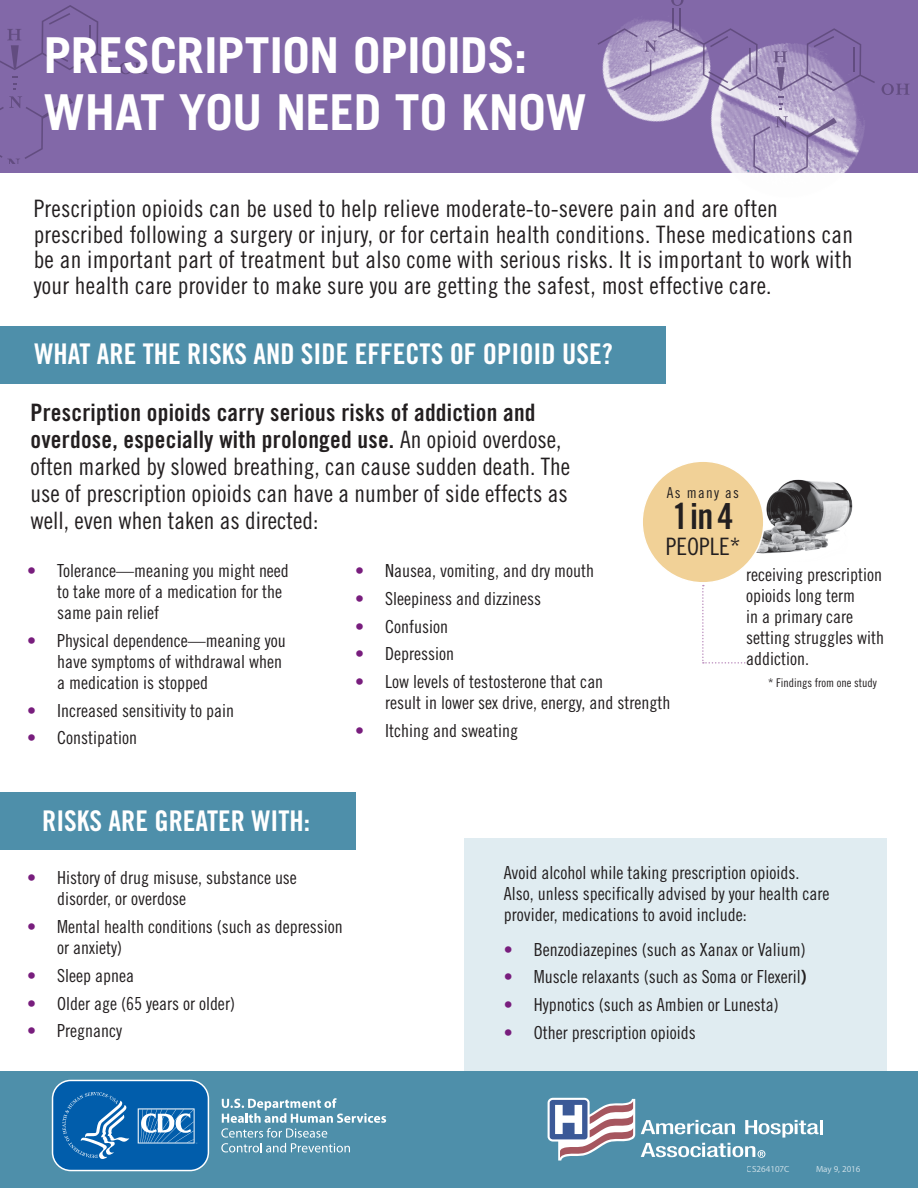
<style>
.page{position:relative;width:918px;height:1188px;background:#fff}
.page>*{position:absolute;margin:0;border:0;box-sizing:border-box;transform-origin:0 0}
.t1{font:700 49.5px/57px "Trade Gothic LT Std";letter-spacing:-.015em;color:#fff}
.t2{font:36px "Trade Gothic LT Std Bd Cn 20";color:#231f20}
.t3{font:28.5px "Trade Gothic LT Std Bd Cn 20";color:#fff}
.t4{font:24px/25.5px "Trade Gothic LT Std Cn 18";letter-spacing:.01em;color:#231f20}
.t5{font:24px/27px "Trade Gothic LT Std Bd Cn 20";letter-spacing:.01em;color:#231f20}
.t6{font:18px/21px "Trade Gothic LT Std Cn 18";color:#231f20}
.t7{font:15px "Trade Gothic LT Std Cn 18";letter-spacing:.09em;color:#231f20}
.t8{font:12px "Trade Gothic LT Std Cn 18";color:#231f20}
.t9{font:9px "Myriad Pro";color:#fff}
.s1{font-family:"Trade Gothic LT Std Cn 18"}
.s2{color:#781d7d}
.s3{font-family:"Trade Gothic LT Std Bd 2"}
</style>
<div class="page">
<div style="left:0;top:792px;width:355px;height:57px;background:#4e8faa"></div>
<div style="left:0;top:0;width:918px;height:172px;background:#8268a8"></div>
<svg style="left:119px;top:62px;width:29px;height:12px"></svg>
<svg style="left:0;top:96px;width:73px;height:67px"></svg>
<svg style="left:0;top:5px;width:113px;height:65px"></svg>
<svg style="left:12px;top:76px;width:5px;height:14px"></svg>
<img style="left:675px;top:88px;width:233px;height:85px">
<img style="left:607px;top:91px;width:128px;height:50px">
<svg style="left:882px;top:83px;width:28px;height:12px"></svg>
<svg style="left:598px;top:0;width:277px;height:91px"></svg>
<svg style="left:779px;top:104px;width:4px;height:6px"></svg>
<svg style="left:747px;top:116px;width:90px;height:57px"></svg>
<div style="left:0;top:1071px;width:918px;height:117px;background:#4e8faa"></div>
<div style="left:0;top:327px;width:666px;height:57px;background:#4e8faa"></div>
<svg style="left:221px;top:1098px;width:165px;height:54px"></svg>
<svg style="left:51px;top:1079px;width:159px;height:93px"></svg>
<div style="left:464px;top:838px;width:423px;height:233px;background:#e0ecf1"></div>
<img style="left:756px;top:479px;width:97px;height:75px">
<svg style="left:702px;top:585px;width:44px;height:79px"></svg>
<div style="left:642px;top:461px;width:122px;height:122px;background:#f1d197;border-radius:50%"></div>
<div style="left:641px;top:460px;width:124px;height:124px;border:2px solid #fff;border-radius:50%"></div>
<hr style="left:820px;top:1120px;width:3px;height:14px;background:#fff">
<svg style="left:548px;top:1098px;width:87px;height:63px"></svg>
<svg style="left:641px;top:1120px;width:178px;height:38px"></svg>
<h1 class="t1" style="left:44px;top:26px;width:545px">PRESCRIPTION OPIOIDS:<br>WHAT YOU NEED TO KNOW</h1>
<p class="t4" style="left:34px;top:196px;width:821px">Prescription opioids can be used to help relieve moderate-to-severe pain and are often prescribed following a surgery or injury, or for certain health conditions. These medications can be an important part of treatment but also come with serious risks. It is important to work with your health care provider to make sure you are getting the safest, most effective care.</p>
<h3 class="t3" style="left:35px;top:337px;width:580px">WHAT ARE THE RISKS AND SIDE EFFECTS OF OPIOID USE?</h3>
<h3 class="t5" style="left:31px;top:399px;width:532px">Prescription opioids carry serious risks of addiction and overdose, especially with prolonged use. <span class="s1">An opioid overdose,</span></h3>
<h3 class="t4" style="left:31px;top:453px;width:541px;line-height:27px;text-align:justify">often marked by slowed breathing, can cause sudden death. The use of prescription opioids can have a number of side effects as well, even when taken as directed:</h3>
<p class="t7" style="left:667px;top:483px;width:74px">As many as</p>
<h2 class="t2" style="left:673px;top:494px;width:62px">1 in 4</h2>
<h3 class="t4" style="left:666px;top:534px;width:76px">PEOPLE*</h3>
<p class="t6" style="left:57px;top:560px;width:233px;text-indent:-30px"><span class="s2">•</span> Tolerance—meaning you might need to take more of a medication for the same pain relief</p>
<p class="t6" style="left:57px;top:630px;width:230px;text-indent:-30px"><span class="s2">•</span> Physical dependence—meaning you have symptoms of withdrawal when a medication is stopped</p>
<p class="t6" style="left:27px;top:700px;width:208px"><span class="s2">•</span> Increased sensitivity to pain</p>
<p class="t6" style="left:27px;top:727px;width:111px"><span class="s2">•</span> Constipation</p>
<p class="t6" style="left:355px;top:560px;width:240px"><span class="s2">•</span> Nausea, vomiting, and dry mouth</p>
<p class="t6" style="left:355px;top:588px;width:187px"><span class="s2">•</span> Sleepiness and dizziness</p>
<p class="t6" style="left:355px;top:616px;width:94px"><span class="s2">•</span> Confusion</p>
<p class="t6" style="left:355px;top:643px;width:100px"><span class="s2">•</span> Depression</p>
<p class="t6" style="left:385px;top:671px;width:287px;text-indent:-30px"><span class="s2">•</span> Low levels of testosterone that can<br>result in lower sex drive, energy, and strength</p>
<p class="t6" style="left:355px;top:720px;width:164px"><span class="s2">•</span> Itching and sweating</p>
<p class="t6" style="left:746px;top:564px;width:139px">receiving prescription opioids long term<br>in a primary care setting struggles with addiction.</p>
<p class="t8" style="left:768px;top:675px;width:110px">* Findings from one study</p>
<h3 class="t3" style="left:42px;top:803px;width:270px">RISKS ARE GREATER WITH:</h3>
<p class="t6" style="left:57px;top:867px;width:241px;text-indent:-30px"><span class="s2">•</span> History of drug misuse, substance use disorder, or overdose</p>
<p class="t6" style="left:57px;top:916px;width:287px;text-indent:-30px"><span class="s2">•</span> Mental health conditions (such as depression or anxiety)</p>
<p class="t6" style="left:27px;top:965px;width:108px"><span class="s2">•</span> Sleep apnea</p>
<p class="t6" style="left:27px;top:993px;width:209px"><span class="s2">•</span> Older age (65 years or older)</p>
<p class="t6" style="left:27px;top:1020px;width:96px"><span class="s2">•</span> Pregnancy</p>
<p class="t6" style="left:504px;top:862px;width:327px">Avoid alcohol while taking prescription opioids.<br>Also, unless specifically advised by your health care provider, medications to avoid include:</p>
<p class="t6" style="left:504px;top:939px;width:304px"><span class="s2">•</span> Benzodiazepines (such as Xanax or Valium)</p>
<p class="t6" style="left:504px;top:966px;width:304px"><span class="s2">•</span> Muscle relaxants (such as Soma or Flexeril<span class="s3">)</span></p>
<p class="t6" style="left:504px;top:994px;width:276px"><span class="s2">•</span> Hypnotics (such as Ambien or Lunesta)</p>
<p class="t6" style="left:504px;top:1022px;width:193px"><span class="s2">•</span> Other prescription opioids</p>
<p class="t9" style="left:747px;top:1164px;width:44px">CS264107C</p>
<p class="t9" style="left:816px;top:1164px;width:46px">May 9, 2016</p>
</div>
